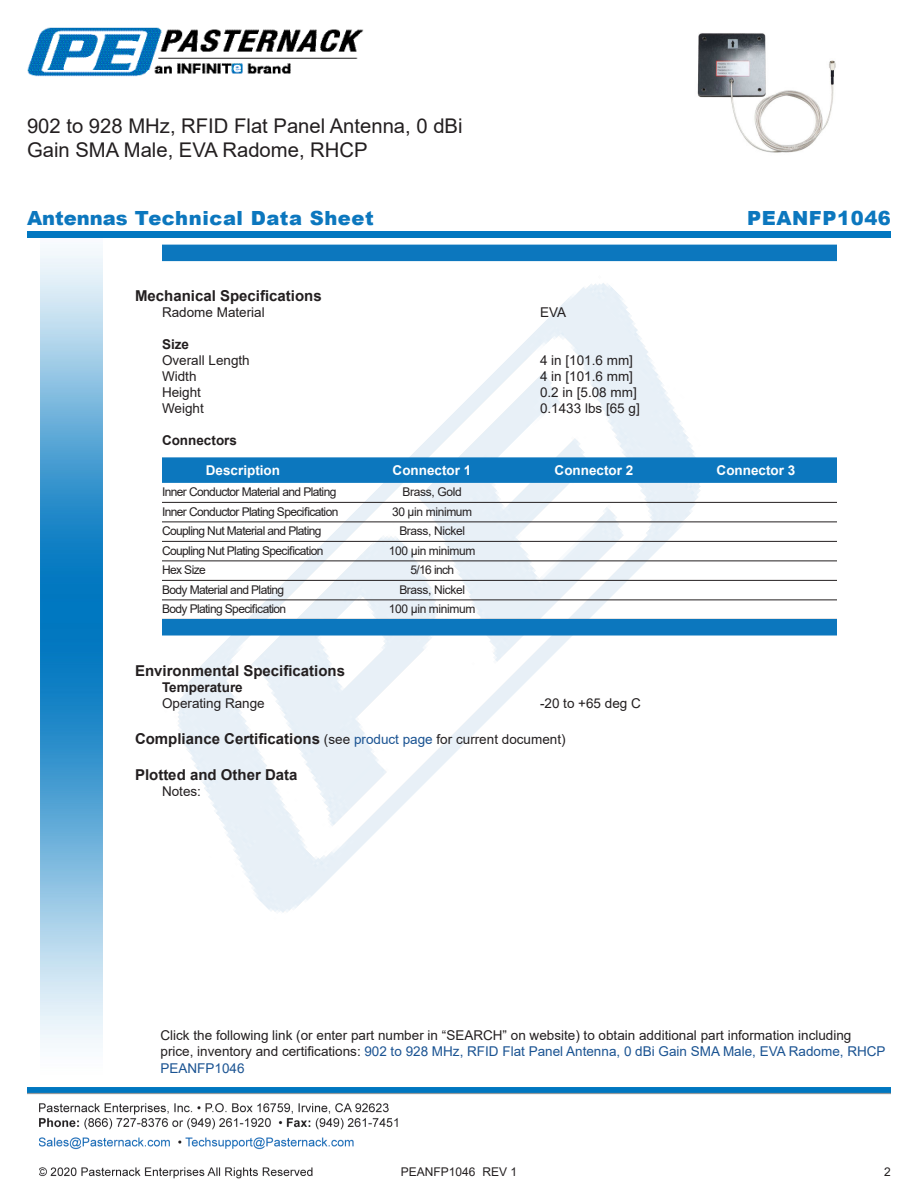
<style>
.page{position:relative;width:918px;height:1188px;background:#fff}
.page>*{position:absolute;margin:0;border:0;box-sizing:border-box;transform-origin:0 0}
.Web_Description_Para{font:20.25px/24.3px "Arial";color:#231f20}
.t1{font:900 19.5px "Arial";letter-spacing:.03em;color:#0c77be}
.Head1_for_Compliance{font:700 15px "Arial";color:#231f20}
.Head1{font:700 15px "Arial";color:#231f20}
.Description_and_PN_L{font:13.5px/16.2px "Arial";color:#231f20}
.Specs_Para{font:13.5px "Arial";color:#231f20}
.Table_Header_Connect{font:700 13.5px "Arial";color:#fff}
.Head2_after_Head1{font:13.5px "Arial";color:#231f20}
.Head2{font:700 13.5px "Arial";color:#231f20}
.Head2_after_Head1-2{font:700 13.5px "Arial";color:#231f20}
.Table_Body_Connector{font:12px "Arial";letter-spacing:-.05em;color:#231f20}
.Table_Body_Connector-2{font:12px "Arial";letter-spacing:-.03em;color:#231f20}
.Table_Body_Connector-3{font:12px "Arial";color:#231f20}
.s1{font-weight:400;font-size:13.5px}
.s2{font-weight:400;font-size:13.5px;color:#1a5392}
.s3{color:#1a5392}
</style>
<div class="page">
<img style="left:102px;top:244px;width:719px;height:726px">
<img style="left:40px;top:237px;width:62px;height:811px">
<img style="left:39px;top:1103px;width:359px;height:76px">
<img style="left:27px;top:1088px;width:864px;height:7px">
<div style="left:27px;top:231px;width:864px;height:6px;background:#0177c0"></div>
<img style="left:27px;top:27px;width:337px;height:50px">
<div style="left:162px;top:245px;width:675px;height:16px;background:#0c77be"></div>
<div style="left:162px;top:457px;width:675px;height:26px;background:#0c77be"></div>
<hr style="left:162px;top:502px;width:675px;height:1px;background:#231f20">
<hr style="left:162px;top:522px;width:675px;height:1px;background:#231f20">
<hr style="left:162px;top:541px;width:675px;height:1px;background:#231f20">
<hr style="left:162px;top:561px;width:675px;height:1px;background:#231f20">
<hr style="left:162px;top:580px;width:675px;height:1px;background:#231f20">
<hr style="left:162px;top:600px;width:675px;height:1px;background:#231f20">
<div style="left:162px;top:619px;width:675px;height:17px;background:#0c77be"></div>
<img style="left:697px;top:33px;width:139px;height:120px">
<h1 class="Web_Description_Para" style="left:27px;top:114px;width:437px">902 to 928 MHz, RFID Flat Panel Antenna, 0 dBi<br>Gain SMA Male, EVA Radome, RHCP</h1>
<p class="t1" style="left:27px;top:204px;width:348px">Antennas Technical Data Sheet</p>
<p class="t1" style="left:747px;top:204px;width:145px">PEANFP1046</p>
<p class="Head1" style="left:135px;top:285px;width:188px">Mechanical Specifications</p>
<p class="Head2_after_Head1" style="left:162px;top:303px;width:104px">Radome Material</p>
<p class="Head2_after_Head1" style="left:540px;top:303px;width:28px">EVA</p>
<p class="Head2" style="left:162px;top:334px;width:29px">Size</p>
<p class="Specs_Para" style="left:162px;top:351px;width:89px">Overall Length</p>
<p class="Specs_Para" style="left:540px;top:351px;width:95px">4 in [101.6 mm]</p>
<p class="Specs_Para" style="left:162px;top:367px;width:36px">Width</p>
<p class="Specs_Para" style="left:540px;top:367px;width:95px">4 in [101.6 mm]</p>
<p class="Specs_Para" style="left:162px;top:383px;width:41px">Height</p>
<p class="Specs_Para" style="left:540px;top:383px;width:98px">0.2 in [5.08 mm]</p>
<p class="Specs_Para" style="left:162px;top:399px;width:43px">Weight</p>
<p class="Specs_Para" style="left:540px;top:399px;width:101px">0.1433 lbs [65 g]</p>
<p class="Head2" style="left:162px;top:430px;width:77px">Connectors</p>
<p class="Table_Header_Connect" style="left:206px;top:460px;width:76px">Description</p>
<p class="Table_Header_Connect" style="left:393px;top:460px;width:80px">Connector 1</p>
<p class="Table_Header_Connect" style="left:555px;top:460px;width:80px">Connector 2</p>
<p class="Table_Header_Connect" style="left:717px;top:460px;width:80px">Connector 3</p>
<p class="Table_Body_Connector" style="left:162px;top:484px;width:176px">Inner Conductor Material and Plating</p>
<p class="Table_Body_Connector-2" style="left:403px;top:484px;width:61px">Brass, Gold</p>
<p class="Table_Body_Connector" style="left:162px;top:503px;width:178px">Inner Conductor Plating Specification</p>
<p class="Table_Body_Connector-2" style="left:392px;top:503px;width:82px">30 µin minimum</p>
<p class="Table_Body_Connector" style="left:162px;top:523px;width:161px">Coupling Nut Material and Plating</p>
<p class="Table_Body_Connector-2" style="left:399px;top:523px;width:67px">Brass, Nickel</p>
<p class="Table_Body_Connector" style="left:162px;top:542px;width:163px">Coupling Nut Plating Specification</p>
<p class="Table_Body_Connector-2" style="left:389px;top:542px;width:88px">100 µin minimum</p>
<p class="Table_Body_Connector" style="left:162px;top:562px;width:45px">Hex Size</p>
<p class="Table_Body_Connector" style="left:410px;top:562px;width:45px">5/16 inch</p>
<p class="Table_Body_Connector" style="left:162px;top:581px;width:124px">Body Material and Plating</p>
<p class="Table_Body_Connector-2" style="left:399px;top:581px;width:67px">Brass, Nickel</p>
<p class="Table_Body_Connector" style="left:162px;top:601px;width:126px">Body Plating Specification</p>
<p class="Table_Body_Connector-2" style="left:389px;top:601px;width:88px">100 µin minimum</p>
<p class="Head1" style="left:135px;top:660px;width:212px">Environmental Specifications</p>
<p class="Head2_after_Head1-2" style="left:162px;top:678px;width:82px">Temperature</p>
<p class="Specs_Para" style="left:162px;top:694px;width:104px">Operating Range</p>
<p class="Specs_Para" style="left:540px;top:694px;width:102px">-20 to +65 deg C</p>
<p class="Head1_for_Compliance" style="left:135px;top:728px;width:432px">Compliance Certifications <span class="s1">(see</span> <span class="s2">product page</span> <span class="s1">for current document)</span></p>
<p class="Head1_for_Compliance" style="left:135px;top:764px;width:164px">Plotted and Other Data</p>
<p class="Specs_Para" style="left:162px;top:782px;width:41px">Notes:</p>
<p class="Description_and_PN_L" style="left:160px;top:1027px;width:727px">Click the following link (or enter part number in “SEARCH” on website) to obtain additional part information including price, inventory and certifications: <span class="s3">902 to 928 MHz, RFID Flat Panel Antenna, 0 dBi Gain SMA Male, EVA Radome, RHCP<br>PEANFP1046</span></p>
<p class="Table_Body_Connector-3" style="left:401px;top:1163px;width:118px">PEANFP1046 REV 1</p>
<p class="Table_Body_Connector" style="left:884px;top:1163px;width:8px">2</p>
</div>
